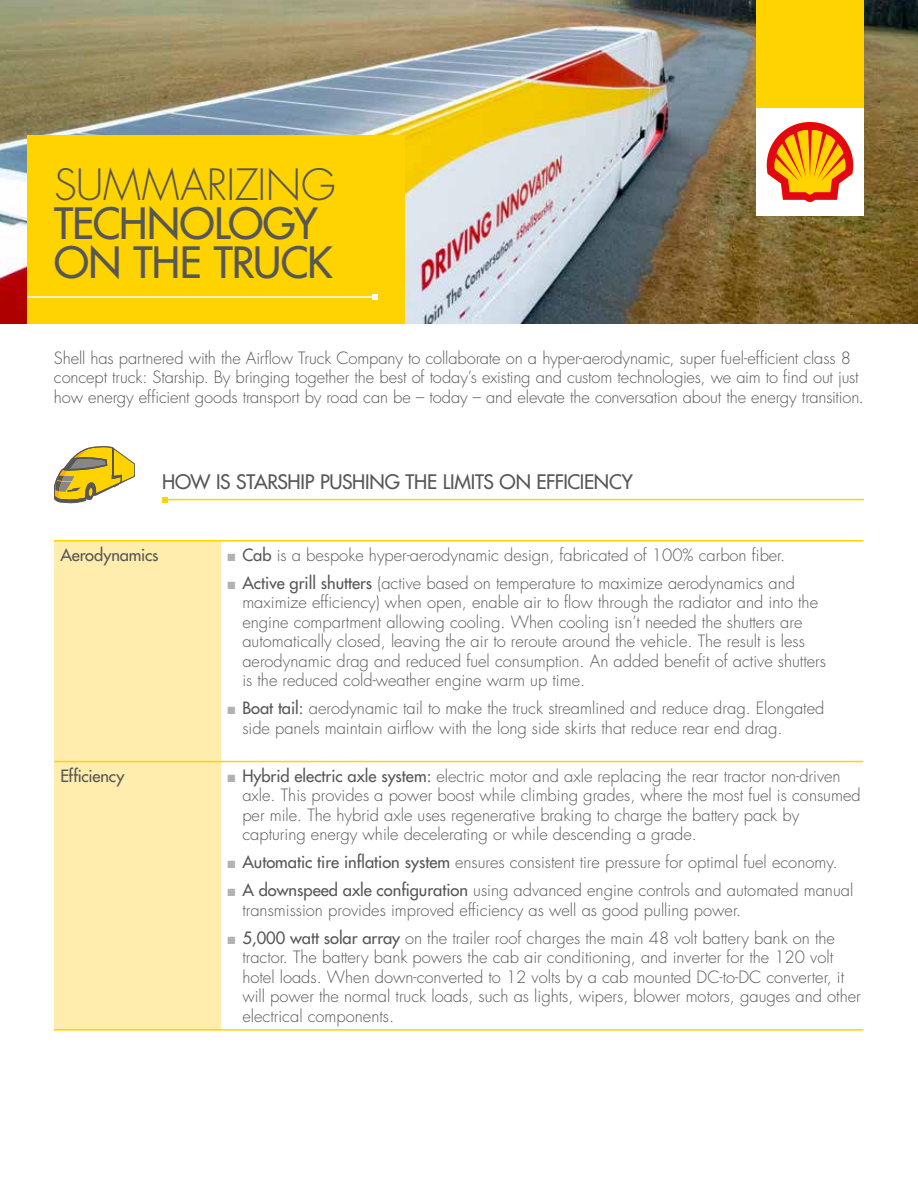
<style>
.page{position:relative;width:918px;height:1188px;background:#fff}
.page>*{position:absolute;margin:0;border:0;box-sizing:border-box;transform-origin:0 0}
.t1{font:42px/39px "Futura";letter-spacing:-.02em;color:#575756}
.t2{font:300 42px "Futura";letter-spacing:-.01em;color:#575756}
.t3{font:19.5px "Futura";letter-spacing:-.015em;color:#575756}
.t4{font:300 16.5px/19.5px "Futura";color:#575756}
.t5{font:16.5px "Futura";letter-spacing:-.01em;color:#575756}
.s1{color:#b3b2b2}
.s2{font-weight:400}
</style>
<div class="page">
<img style="left:0;top:0;width:918px;height:324px">
<div style="left:27px;top:135px;width:378px;height:189px;background:#ffd300"></div>
<svg style="left:54px;top:446px;width:81px;height:57px"></svg>
<hr style="left:165px;top:499px;width:699px;height:1px;background:#ffd300">
<svg style="left:162px;top:497px;width:6px;height:6px"></svg>
<hr style="left:27px;top:296px;width:348px;height:2px;background:#fff">
<svg style="left:372px;top:294px;width:6px;height:6px"></svg>
<div style="left:54px;top:542px;width:167px;height:487px;background:#ffedae"></div>
<hr style="left:54px;top:540px;width:167px;height:2px;background:#ffd300">
<hr style="left:221px;top:540px;width:642px;height:2px;background:#ffd300">
<hr style="left:54px;top:761px;width:167px;height:1px;background:#ffd300">
<hr style="left:221px;top:761px;width:642px;height:1px;background:#ffd300">
<hr style="left:54px;top:1029px;width:167px;height:2px;background:#ffd300">
<hr style="left:221px;top:1029px;width:642px;height:2px;background:#ffd300">
<div style="left:756px;top:0;width:108px;height:108px;background:#ffd300"></div>
<div style="left:756px;top:108px;width:108px;height:108px;background:#fff"></div>
<svg style="left:766px;top:122px;width:88px;height:80px"></svg>
<h1 class="t2" style="left:54px;top:159px;width:283px">SUMMARIZING</h1>
<h1 class="t1" style="left:54px;top:204px;width:280px">TECHNOLOGY<br>ON THE TRUCK</h1>
<p class="t4" style="left:54px;top:348px;width:811px">Shell has partnered with the Airflow Truck Company to collaborate on a hyper-aerodynamic, super fuel-efficient class 8 concept truck: Starship. By bringing together the best of today’s existing and custom technologies, we aim to find out just how energy efficient goods transport by road can be – today – and elevate the conversation about the energy transition.</p>
<p class="t3" style="left:162px;top:469px;width:472px">HOW IS STARSHIP PUSHING THE LIMITS ON EFFICIENCY</p>
<p class="t5" style="left:60px;top:545px;width:100px">Aerodynamics</p>
<p class="t4" style="left:227px;top:546px;width:559px"><span class="s1">■</span> <span class="s2">Cab</span> is a bespoke hyper-aerodynamic design, fabricated of 100% carbon fiber.</p>
<p class="t4" style="left:242px;top:574px;width:585px;text-indent:-15px"><span class="s1">■</span> <span class="s2">Active grill shutters</span> (active based on temperature to maximize aerodynamics and maximize efficiency) when open, enable air to flow through the radiator and into the engine compartment allowing cooling. When cooling isn’t needed the shutters are automatically closed, leaving the air to reroute around the vehicle. The result is less aerodynamic drag and reduced fuel consumption. An added benefit of active shutters is the reduced cold-weather engine warm up time.</p>
<p class="t4" style="left:242px;top:699px;width:584px;text-indent:-15px"><span class="s1">■</span> <span class="s2">Boat tail:</span> aerodynamic tail to make the truck streamlined and reduce drag. Elongated side panels maintain airflow with the long side skirts that reduce rear end drag.</p>
<p class="t5" style="left:60px;top:765px;width:65px">Efficiency</p>
<p class="t4" style="left:242px;top:767px;width:620px;text-indent:-15px"><span class="s1">■</span> <span class="s2">Hybrid electric axle system:</span> electric motor and axle replacing the rear tractor non-driven axle. This provides a power boost while climbing grades, where the most fuel is consumed per mile. The hybrid axle uses regenerative braking to charge the battery pack by capturing energy while decelerating or while descending a grade.</p>
<p class="t4" style="left:227px;top:853px;width:612px"><span class="s1">■</span> <span class="s2">Automatic tire inflation system</span> ensures consistent tire pressure for optimal fuel economy.</p>
<p class="t4" style="left:242px;top:881px;width:612px;text-indent:-15px"><span class="s1">■</span> <span class="s2">A downspeed axle configuration</span> using advanced engine controls and automated manual transmission provides improved efficiency as well as good pulling power.</p>
<p class="t4" style="left:242px;top:929px;width:620px;text-indent:-15px"><span class="s1">■</span> <span class="s2">5,000 watt solar array</span> on the trailer roof charges the main 48 volt battery bank on the tractor. The battery bank powers the cab air conditioning, and inverter for the 120 volt hotel loads. When down-converted to 12 volts by a cab mounted DC-to-DC converter, it will power the normal truck loads, such as lights, wipers, blower motors, gauges and other electrical components.</p>
</div>
